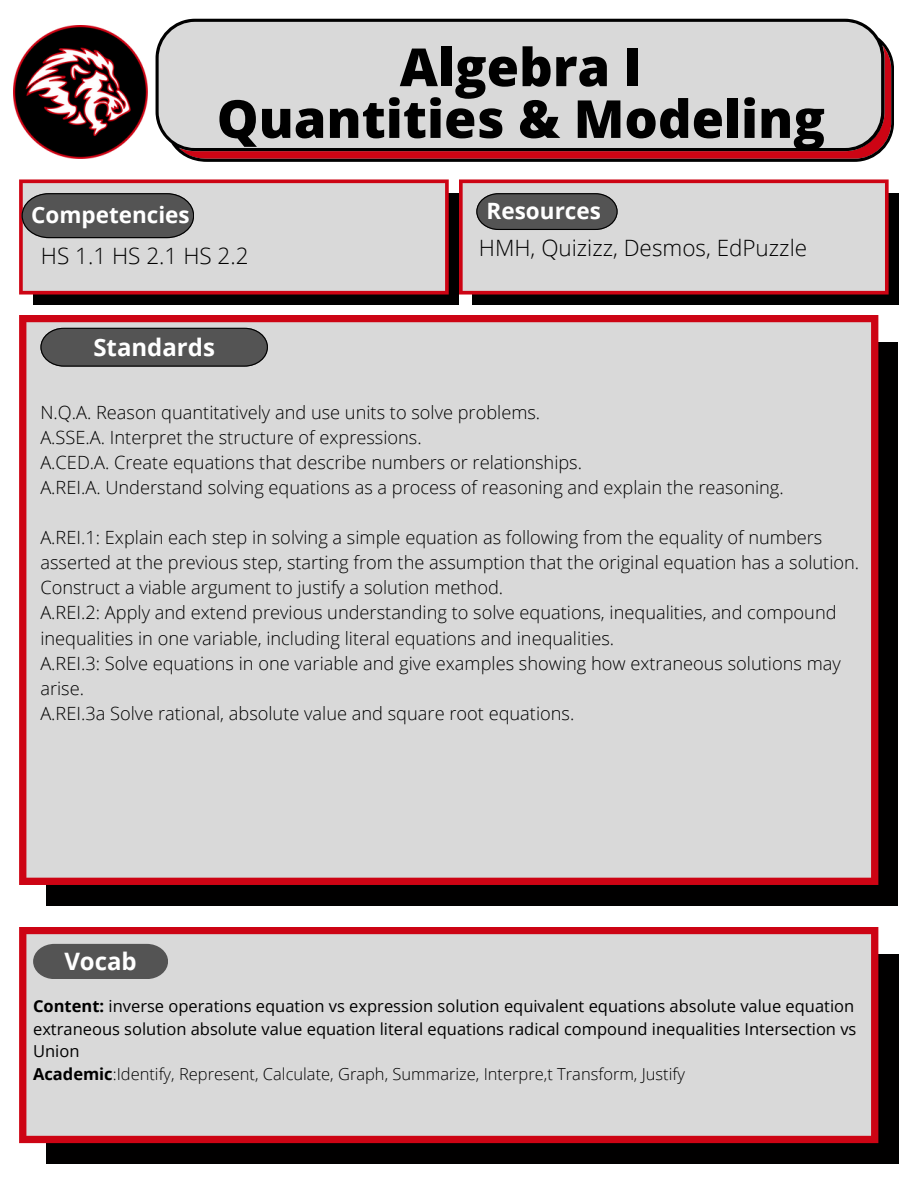
<style>
.page{position:relative;width:918px;height:1188px;background:#fff}
.page>*{position:absolute;margin:0;border:0;box-sizing:border-box;transform-origin:0 0}
.t1{font:800 52.5px/51.8px "Open Sans";color:#000;text-align:center}
.t2{font:700 24px "Open Sans";color:#fff}
.t3{font:300 22.5px "Open Sans";color:#000}
.t4{font:700 22.5px "Open Sans";color:#fff}
.t5{font:300 18.15px/25px "Open Sans";color:#000}
.t6{font:16.5px/22.5px "Open Sans";color:#000}
.s1{font-weight:700}
.s2{font-weight:300}
</style>
<div class="page">
<svg style="left:156px;top:19px;width:738px;height:143px;fill:#d9d9d9"></svg>
<div style="left:33px;top:193px;width:426px;height:112px;background:#010000"></div>
<svg style="left:19px;top:179px;width:430px;height:116px;fill:#d9d9d9"></svg>
<div style="left:473px;top:193px;width:426px;height:112px;background:#000"></div>
<svg style="left:459px;top:179px;width:430px;height:116px;fill:#d9d9d9"></svg>
<svg style="left:476px;top:193px;width:142px;height:37px"></svg>
<div style="left:47px;top:955px;width:852px;height:209px;background:#010000"></div>
<svg style="left:19px;top:927px;width:859px;height:216px;fill:#d9d9d9"></svg>
<svg style="left:33px;top:944px;width:135px;height:35px"></svg>
<div style="left:47px;top:343px;width:851px;height:562px;background:#010000"></div>
<div style="left:19px;top:315px;width:859px;height:570px;background:#d9d9d9"></div>
<svg style="left:40px;top:328px;width:228px;height:39px"></svg>
<img style="left:13px;top:25px;width:134px;height:133px">
<svg style="left:22px;top:193px;width:172px;height:45px"></svg>
<h1 class="t1" style="left:217px;top:40px;width:610px">Algebra I<br>Quantities &amp; Modeling</h1>
<p class="t4" style="left:31px;top:199px;width:160px">Competencies</p>
<p class="t3" style="left:41px;top:239px;width:209px">HS 1.1 HS 2.1 HS 2.2</p>
<h2 class="t2" style="left:93px;top:330px;width:123px">Standards</h2>
<p class="t4" style="left:487px;top:195px;width:116px">Resources</p>
<p class="t3" style="left:479px;top:231px;width:330px">HMH, Quizizz, Desmos, EdPuzzle</p>
<p class="t5" style="left:40px;top:399px;width:745px">N.Q.A. Reason quantitatively and use units to solve problems.<br>A.SSE.A. Interpret the structure of expressions.<br>A.CED.A. Create equations that describe numbers or relationships.<br>A.REI.A. Understand solving equations as a process of reasoning and explain the reasoning.</p>
<p class="t5" style="left:40px;top:525px;width:820px">A.REI.1: Explain each step in solving a simple equation as following from the equality of numbers asserted at the previous step, starting from the assumption that the original equation has a solution.<br>Construct a viable argument to justify a solution method.<br>A.REI.2: Apply and extend previous understanding to solve equations, inequalities, and compound inequalities in one variable, including literal equations and inequalities.<br>A.REI.3: Solve equations in one variable and give examples showing how extraneous solutions may arise.<br>A.REI.3a Solve rational, absolute value and square root equations.</p>
<h2 class="t2" style="left:64px;top:944px;width:74px">Vocab</h2>
<p class="t6" style="left:33px;top:995px;width:825px"><span class="s1">Content:</span> inverse operations equation vs expression solution equivalent equations absolute value equation extraneous solution absolute value equation literal equations radical compound inequalities Intersection vs Union<br><span class="s1">Academic</span><span class="s2">:Identify, Represent, Calculate, Graph, Summarize, Interpre,t Transform, Justify</span></p>
</div>
